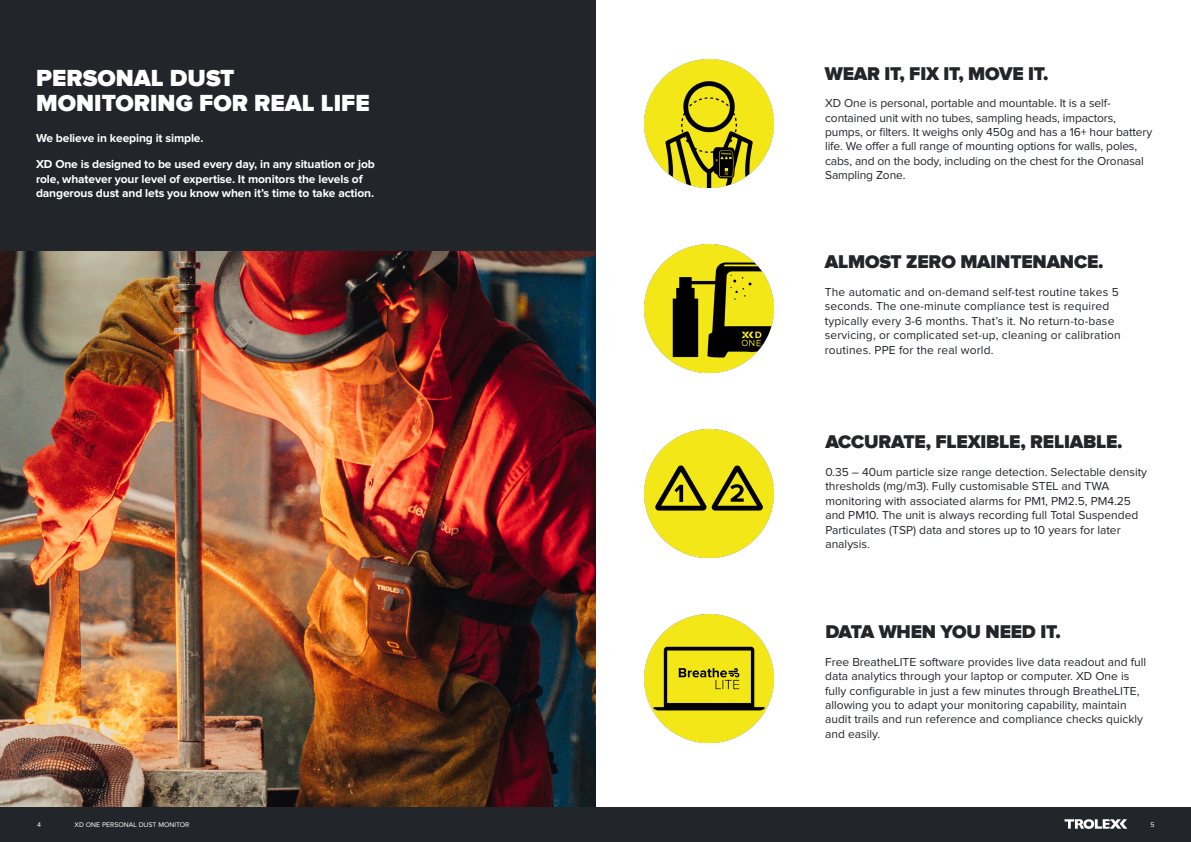
<style>
.page{position:relative;width:1191px;height:842px;background:#fff}
.page>*{position:absolute;margin:0;border:0;box-sizing:border-box;transform-origin:0 0}
.PAGE_HEADING{font:900 24px/25px "Proxima Nova";color:#fff}
.PAGE_HEADING-2{font:900 19px "Proxima Nova";letter-spacing:-.01em;color:#222529}
.Body{font:12px/14.4px "Proxima Nova";color:#222529}
.Body-2{font:700 12px/14.4px "Proxima Nova";letter-spacing:-.01em;color:#fff}
.t1{font:7px "Proxima Nova";color:#fff}
</style>
<div class="page">
<div style="left:0;top:0;width:595px;height:251px;background:#222529"></div>
<img style="left:0;top:251px;width:595px;height:555px">
<img style="left:644px;top:60px;width:129px;height:128px">
<img style="left:644px;top:244px;width:129px;height:129px">
<img style="left:644px;top:429px;width:129px;height:129px">
<img style="left:644px;top:614px;width:129px;height:129px">
<div style="left:0;top:806px;width:1191px;height:36px;background:#222529"></div>
<svg style="left:1064px;top:819px;width:63px;height:10px"></svg>
<p class="PAGE_HEADING" style="left:36px;top:66px;width:335px">PERSONAL DUST<br>MONITORING FOR REAL LIFE</p>
<p class="Body-2" style="left:36px;top:131px;width:169px">We believe in keeping it simple.</p>
<p class="Body-2" style="left:36px;top:158px;width:340px">XD One is designed to be used every day, in any situation or job role, whatever your level of expertise. It monitors the levels of dangerous dust and lets you know when it’s time to take action.</p>
<p class="PAGE_HEADING-2" style="left:825px;top:62px;width:225px">WEAR IT, FIX IT, MOVE IT.</p>
<p class="Body" style="left:825px;top:96px;width:329px">XD One is personal, portable and mountable. It is a self&shy;contained unit with no tubes, sampling heads, impactors, pumps, or filters. It weighs only 450g and has a 16+ hour battery life. We offer a full range of mounting options for walls, poles, cabs, and on the body, including on the chest for the Oronasal Sampling Zone.</p>
<p class="PAGE_HEADING-2" style="left:825px;top:251px;width:280px">ALMOST ZERO MAINTENANCE.</p>
<p class="Body" style="left:825px;top:285px;width:297px">The automatic and on-demand self-test routine takes 5 seconds. The one-minute compliance test is required typically every 3-6 months. That’s it. No return-to-base servicing, or complicated set-up, cleaning or calibration routines. PPE for the real world.</p>
<p class="PAGE_HEADING-2" style="left:825px;top:431px;width:299px">ACCURATE, FLEXIBLE, RELIABLE.</p>
<p class="Body" style="left:825px;top:465px;width:323px">0.35 – 40um particle size range detection. Selectable density thresholds (mg/m3). Fully customisable STEL and TWA monitoring with associated alarms for PM1, PM2.5, PM4.25 and PM10. The unit is always recording full Total Suspended Particulates (TSP) data and stores up to 10 years for later analysis.</p>
<p class="PAGE_HEADING-2" style="left:825px;top:621px;width:237px">DATA WHEN YOU NEED IT.</p>
<p class="Body" style="left:825px;top:655px;width:323px">Free BreatheLITE software provides live data readout and full data analytics through your laptop or computer. XD One is fully configurable in just a few minutes through BreatheLITE, allowing you to adapt your monitoring capability, maintain audit trails and run reference and compliance checks quickly and easily.</p>
<p class="t1" style="left:37px;top:821px;width:5px">4</p>
<p class="t1" style="left:75px;top:821px;width:116px">XD ONE PERSONAL DUST MONITOR</p>
<p class="t1" style="left:1150px;top:821px;width:6px">5</p>
</div>
